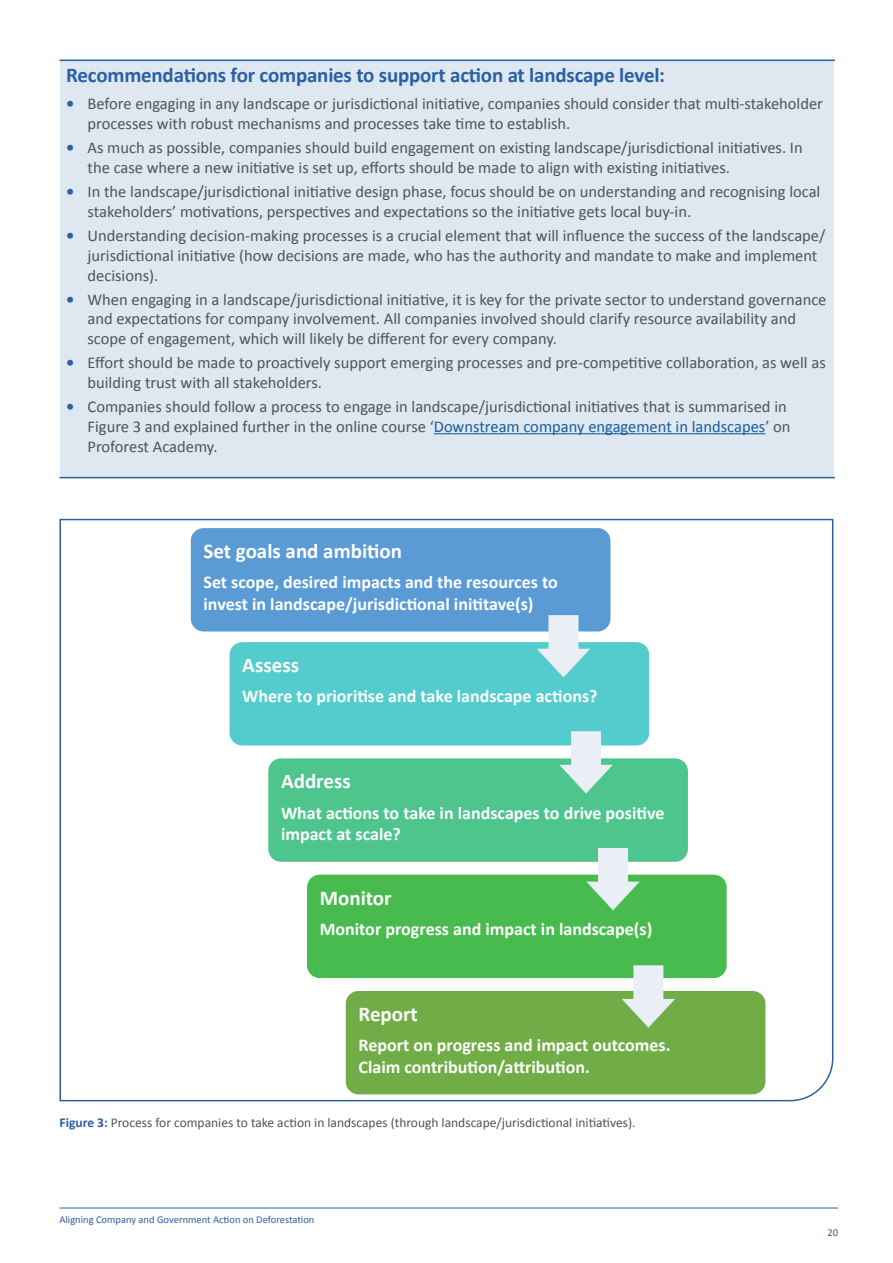
<style>
.page{position:relative;width:893px;height:1263px;background:#fff}
.page>*{position:absolute;margin:0;border:0;box-sizing:border-box;transform-origin:0 0}
.p_box_Box_Heading{font:700 21px "Calibri";letter-spacing:-.01em;color:#2961a3}
.t1{font:700 21px "Calibri";color:#fff}
.t2{font:700 18px/21.6px "Calibri";color:#fff}
.t3{font:16.5px/19.8px "Calibri";color:#4b555e}
.p_caption{font:13.5px "Calibri";color:#4b555e}
.t4{font:10.5px "Calibri";color:#2961a3}
.s1{font-weight:700;color:#2961a3}
.s2{color:#175d9e}
</style>
<div class="page">
<hr style="left:59px;top:1207px;width:779px;height:1px;background:#2961a3">
<div style="left:60px;top:60px;width:774px;height:418px;background:#dfe7f1"></div>
<hr style="left:60px;top:60px;width:775px;height:1px;background:#2961a3">
<hr style="left:60px;top:477px;width:775px;height:1px;background:#2961a3">
<hr style="left:434px;top:433px;width:331px;height:1px;background:#175d9e">
<svg style="left:59px;top:518px;width:775px;height:584px"></svg>
<div style="left:191px;top:528px;width:419px;height:103px;background:#5b9bd5;border-radius:13px"></div>
<div style="left:230px;top:642px;width:419px;height:103px;background:#54cccd;border-radius:13px"></div>
<div style="left:268px;top:758px;width:420px;height:104px;background:#4dc58d;border-radius:13px"></div>
<div style="left:307px;top:875px;width:420px;height:103px;background:#48bb4f;border-radius:13px"></div>
<div style="left:346px;top:991px;width:419px;height:103px;background:#70ad47;border-radius:13px"></div>
<div style="left:548px;top:615px;width:30px;height:45px;background:#eaeff6"></div>
<svg style="left:537px;top:649px;width:53px;height:28px"></svg>
<div style="left:571px;top:731px;width:30px;height:45px;background:#eaeff6"></div>
<svg style="left:559px;top:765px;width:54px;height:28px"></svg>
<div style="left:598px;top:848px;width:30px;height:45px;background:#eaeff6"></div>
<svg style="left:587px;top:882px;width:53px;height:28px"></svg>
<div style="left:633px;top:965px;width:30px;height:45px;background:#eaeff6"></div>
<svg style="left:622px;top:999px;width:53px;height:29px"></svg>
<p class="p_box_Box_Heading" style="left:66px;top:60px;width:600px">Recommendations for companies to support action at landscape level:</p>
<p class="t3" style="left:88px;top:93px;width:737px;text-indent:-21px"><span class="s1">•</span> Before engaging in any landscape or jurisdictional initiative, companies should consider that multi-stakeholder processes with robust mechanisms and processes take time to establish.</p>
<p class="t3" style="left:88px;top:137px;width:717px;text-indent:-21px"><span class="s1">•</span> As much as possible, companies should build engagement on existing landscape/jurisdictional initiatives. In the case where a new initiative is set up, efforts should be made to align with existing initiatives.</p>
<p class="t3" style="left:88px;top:181px;width:734px;text-indent:-21px"><span class="s1">•</span> In the landscape/jurisdictional initiative design phase, focus should be on understanding and recognising local stakeholders’ motivations, perspectives and expectations so the initiative gets local buy-in.</p>
<p class="t3" style="left:88px;top:225px;width:739px;text-indent:-21px"><span class="s1">•</span> Understanding decision-making processes is a crucial element that will influence the success of the landscape/ jurisdictional initiative (how decisions are made, who has the authority and mandate to make and implement decisions).</p>
<p class="t3" style="left:88px;top:289px;width:740px;text-indent:-21px"><span class="s1">•</span> When engaging in a landscape/jurisdictional initiative, it is key for the private sector to understand governance and expectations for company involvement. All companies involved should clarify resource availability and scope of engagement, which will likely be different for every company.</p>
<p class="t3" style="left:88px;top:352px;width:740px;text-indent:-21px"><span class="s1">•</span> Effort should be made to proactively support emerging processes and pre-competitive collaboration, as well as building trust with all stakeholders.</p>
<p class="t3" style="left:88px;top:396px;width:704px;text-indent:-21px"><span class="s1">•</span> Companies should follow a process to engage in landscape/jurisdictional initiatives that is summarised in<br>Figure 3 and explained further in the online course ‘<span class="s2">Downstream company engagement in landscapes</span>’ on<br>Proforest Academy.</p>
<p class="t1" style="left:204px;top:536px;width:200px">Set goals and ambition</p>
<p class="t2" style="left:204px;top:571px;width:356px">Set scope, desired impacts and the resources to invest in landscape/jurisdictional inititave(s)</p>
<p class="t1" style="left:242px;top:650px;width:58px">Assess</p>
<p class="t2" style="left:242px;top:685px;width:357px">Where to prioritise and take landscape actions?</p>
<p class="t1" style="left:281px;top:766px;width:71px">Address</p>
<p class="t2" style="left:281px;top:801px;width:385px">What actions to take in landscapes to drive positive impact at scale?</p>
<p class="t1" style="left:320px;top:883px;width:73px">Monitor</p>
<p class="t2" style="left:320px;top:917px;width:334px">Monitor progress and impact in landscape(s)</p>
<p class="t1" style="left:358px;top:999px;width:61px">Report</p>
<p class="t2" style="left:358px;top:1034px;width:313px">Report on progress and impact outcomes.<br>Claim contribution/attribution.</p>
<p class="p_caption" style="left:60px;top:1113px;width:578px"><span class="s1">Figure 3:</span> Process for companies to take action in landscapes (through landscape/jurisdictional initiatives).</p>
<p class="t4" style="left:59px;top:1212px;width:256px">Aligning Company and Government Action on Deforestation</p>
<p class="t4" style="left:827px;top:1225px;width:12px">20</p>
</div>
